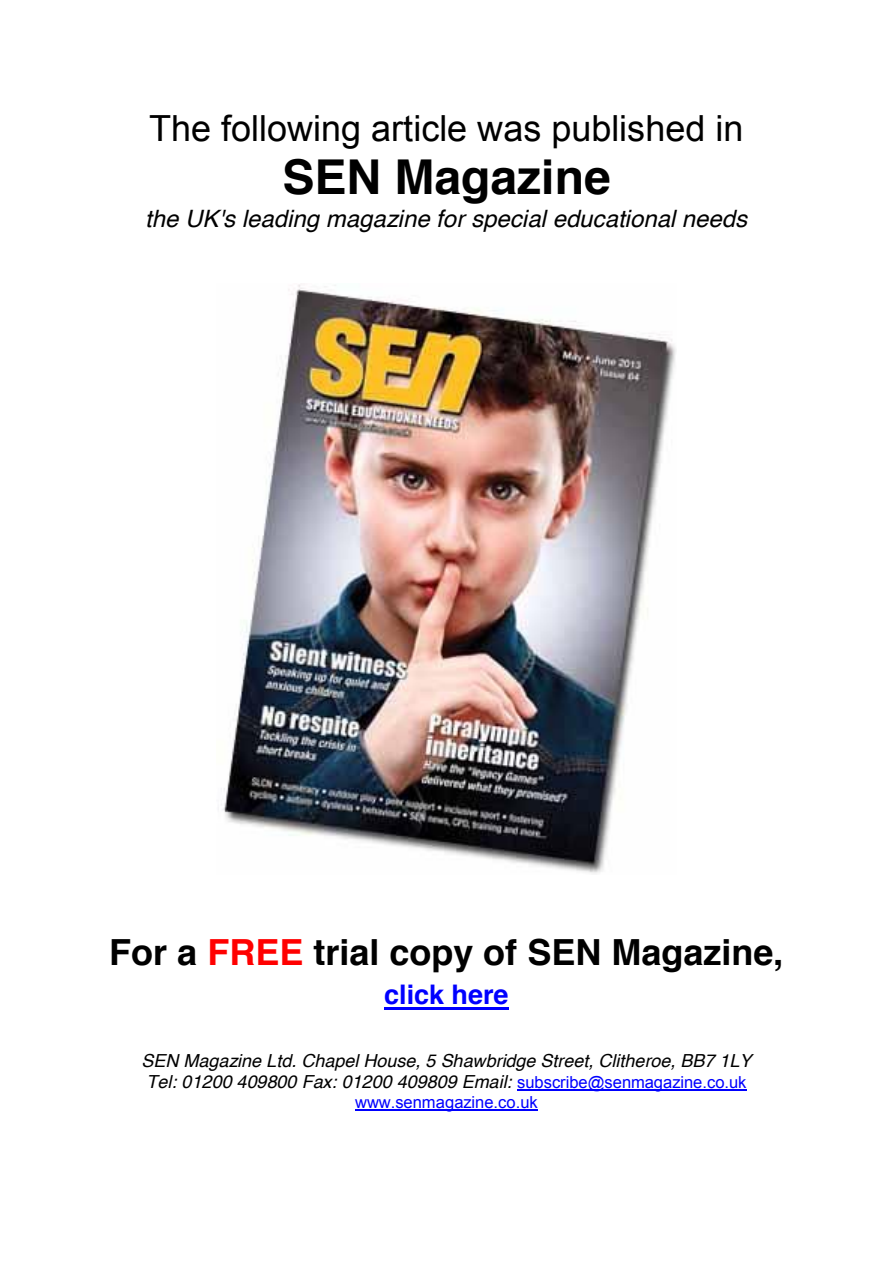
<style>
.page{position:relative;width:893px;height:1263px;background:#fff}
.page>*{position:absolute;margin:0;border:0;box-sizing:border-box;transform-origin:0 0}
.t1{font:700 48px "Helvetica";color:#000}
.t2{font:36px "Arial";color:#000}
.t3{font:700 36px "Helvetica";color:#000}
.t4{font:700 27px "Helvetica";color:#00f}
.t5{font:italic 24px "Helvetica";color:#000}
.t6{font:italic 18px/20.7px "Helvetica";color:#000}
.t7{font:16.5px "Arial";color:#00f}
.s1{color:#f00}
.s2{font-family:"Arial";font-style:normal;font-size:16.5px;color:#00f}
</style>
<div class="page">
<img style="left:221px;top:284px;width:455px;height:590px">
<hr style="left:384px;top:1007px;width:125px;height:3px;background:#00f">
<hr style="left:517px;top:1090px;width:230px;height:1px;background:#00f">
<hr style="left:355px;top:1109px;width:183px;height:2px;background:#00f">
<h2 class="t2" style="left:149px;top:109px;width:596px">The following article was published in</h2>
<h1 class="t1" style="left:282px;top:157px;width:330px">SEN Magazine</h1>
<h3 class="t5" style="left:145px;top:209px;width:603px">the UK's leading magazine for special educational needs</h3>
<h2 class="t3" style="left:109px;top:938px;width:676px">For a <span class="s1">FREE</span> trial copy of SEN Magazine,</h2>
<h3 class="t4" style="left:384px;top:983px;width:126px">click here</h3>
<p class="t6" style="left:141px;top:1052px;width:612px">SEN Magazine Ltd. Chapel House, 5 Shawbridge Street, Clitheroe, BB7 1LY<br>Tel: 01200 409800 Fax: 01200 409809 Email: <span class="s2">subscribe@senmagazine.co.uk</span></p>
<p class="t7" style="left:355px;top:1093px;width:184px">www.senmagazine.co.uk</p>
</div>
